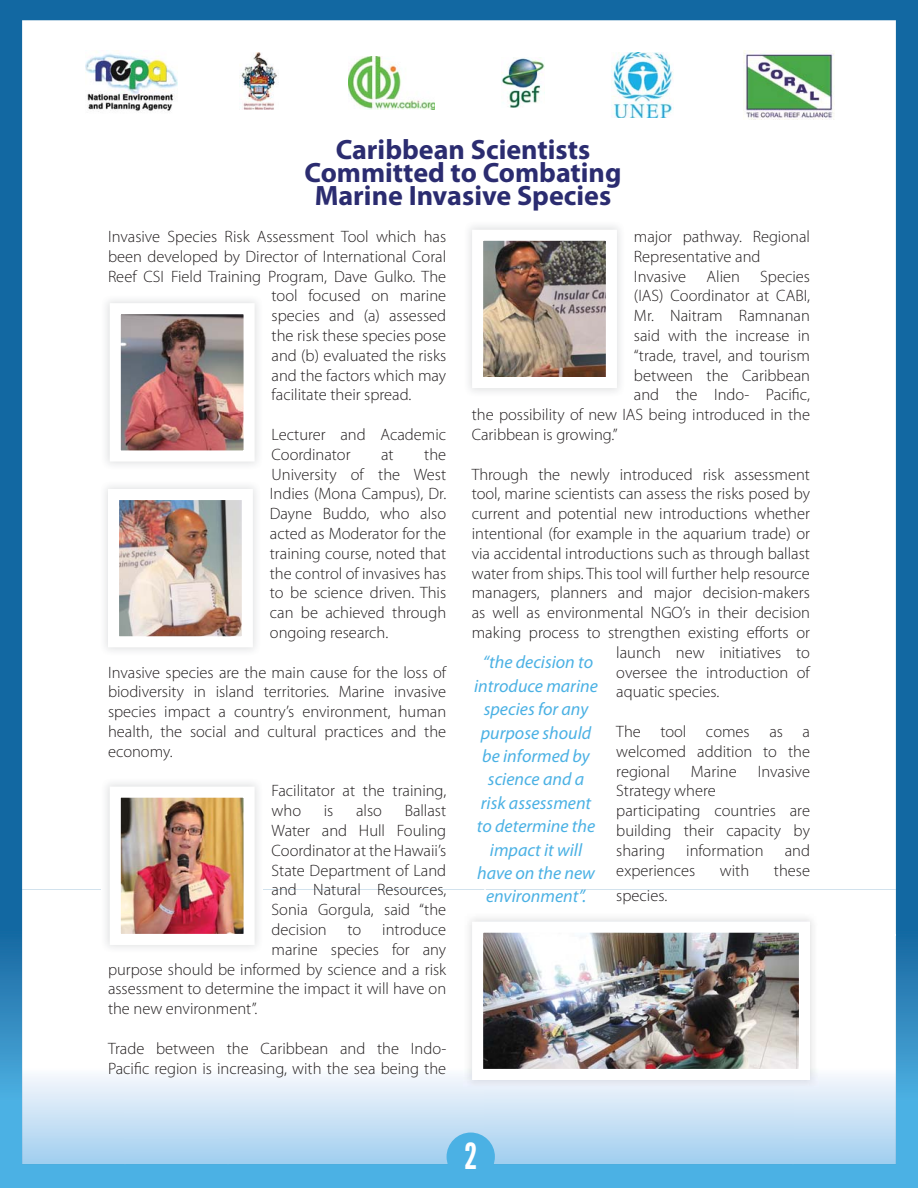
<style>
.page{position:relative;width:918px;height:1188px;background:#1268a2}
.page>*{position:absolute;margin:0;border:0;box-sizing:border-box;transform-origin:0 0}
.t1{font:36px "League Gothic";color:#fff}
.t2{font:700 28.05px/23.4px "Myriad Pro";color:#2b2c70;text-align:center}
.t3{font:italic 18px/23.4px "Myriad Pro";color:#4bb1e4;text-align:center}
.t4{font:300 16.5px/19.8px "Myriad Pro";color:#231f20}
</style>
<div class="page">
<svg style="left:0;top:950px;width:918px;height:238px;background:#46a9dc"></svg>
<div style="left:22px;top:20px;width:874px;height:869px;background:#fff"></div>
<img style="left:22px;top:889px;width:102px;height:275px">
<img style="left:228px;top:889px;width:256px;height:275px">
<div style="left:484px;top:889px;width:412px;height:46px;background:#fff"></div>
<img style="left:124px;top:953px;width:104px;height:211px">
<img style="left:794px;top:935px;width:102px;height:229px">
<img style="left:484px;top:1088px;width:310px;height:76px">
<img style="left:239px;top:53px;width:40px;height:57px">
<img style="left:501px;top:58px;width:44px;height:50px">
<img style="left:348px;top:56px;width:87px;height:53px">
<img style="left:611px;top:52px;width:63px;height:66px">
<img style="left:85px;top:50px;width:92px;height:67px">
<img style="left:743px;top:51px;width:92px;height:68px">
<div style="left:102px;top:295px;width:161px;height:175px;background:#fcfcfc"></div>
<img style="left:104px;top:298px;width:156px;height:169px">
<div style="left:100px;top:481px;width:161px;height:175px;background:#fcfcfc"></div>
<img style="left:102px;top:483px;width:156px;height:170px">
<div style="left:464px;top:221px;width:161px;height:175px;background:#fcfcfc"></div>
<img style="left:467px;top:224px;width:156px;height:170px">
<img style="left:464px;top:913px;width:354px;height:175px">
<img style="left:467px;top:916px;width:349px;height:170px">
<div style="left:102px;top:778px;width:161px;height:175px;background:#fcfcfc"></div>
<img style="left:104px;top:781px;width:156px;height:170px">
<div style="left:447px;top:1133px;width:48px;height:48px;background:#4bb1e4;border-radius:50%"></div>
<h2 class="t2" style="left:305px;top:139px;width:318px">Caribbean Scientists<br>Committed to Combating<br>Marine Invasive Species</h2>
<p class="t4" style="left:108px;top:228px;width:340px">Invasive Species Risk Assessment Tool which has</p>
<p class="t4" style="left:108px;top:247px;width:340px">been developed by Director of International Coral</p>
<p class="t4" style="left:108px;top:267px;width:340px">Reef CSI Field Training Program, Dave Gulko. The</p>
<p class="t4" style="left:272px;top:287px;width:176px">tool focused on marine</p>
<p class="t4" style="left:272px;top:307px;width:176px">species and (a) assessed</p>
<p class="t4" style="left:272px;top:327px;width:176px">the risk these species pose</p>
<p class="t4" style="left:272px;top:346px;width:176px">and (b) evaluated the risks</p>
<p class="t4" style="left:272px;top:366px;width:176px">and the factors which may</p>
<p class="t4" style="left:272px;top:386px;width:141px">facilitate their spread.</p>
<p class="t4" style="left:272px;top:426px;width:176px">Lecturer and Academic<br>Coordinator</p>
<p class="t4" style="left:634px;top:228px;width:178px">major pathway. Regional</p>
<p class="t4" style="left:634px;top:247px;width:128px">Representative and</p>
<p class="t4" style="left:634px;top:267px;width:178px">Invasive Alien Species</p>
<p class="t4" style="left:634px;top:287px;width:178px">(IAS) Coordinator at CABI,</p>
<p class="t4" style="left:634px;top:307px;width:178px">Mr. Naitram Ramnanan</p>
<p class="t4" style="left:634px;top:327px;width:178px">said with the increase in</p>
<p class="t4" style="left:634px;top:346px;width:178px">“trade, travel, and tourism</p>
<p class="t4" style="left:634px;top:366px;width:178px">between the Caribbean</p>
<p class="t4" style="left:634px;top:386px;width:178px">and the Indo- Pacific,</p>
<p class="t4" style="left:472px;top:406px;width:340px">the possibility of new IAS being introduced in the</p>
<p class="t4" style="left:472px;top:426px;width:147px">Caribbean is growing.”</p>
<p class="t4" style="left:472px;top:465px;width:340px">Through the newly introduced risk assessment</p>
<p class="t4" style="left:472px;top:485px;width:340px">tool, marine scientists can assess the risks posed by</p>
<p class="t4" style="left:472px;top:505px;width:340px">current and potential new introductions whether</p>
<p class="t4" style="left:472px;top:525px;width:340px">intentional (for example in the aquarium trade) or</p>
<p class="t4" style="left:472px;top:544px;width:340px">via accidental introductions such as through ballast</p>
<p class="t4" style="left:472px;top:564px;width:340px">water from ships. This tool will further help resource</p>
<p class="t4" style="left:472px;top:584px;width:340px">managers, planners and major decision-makers</p>
<p class="t4" style="left:472px;top:604px;width:340px">as well as environmental NGO’s in their decision</p>
<p class="t4" style="left:472px;top:624px;width:340px">making process to strengthen existing efforts or</p>
<p class="t4" style="left:616px;top:643px;width:195px">launch new initiatives to</p>
<p class="t4" style="left:616px;top:663px;width:195px">oversee the introduction of</p>
<p class="t4" style="left:616px;top:683px;width:105px">aquatic species.</p>
<p class="t4" style="left:616px;top:723px;width:195px;text-align:justify">The tool comes as a welcomed addition to the regional</p>
<p class="t4" style="left:270px;top:445px;width:178px;text-align:justify;text-indent:154px">the University of the West Indies (Mona Campus), Dr.<br>Dayne Buddo, who also acted as Moderator for the training course, noted that the control of invasives has to be science driven. This can be achieved through ongoing research.</p>
<p class="t4" style="left:108px;top:663px;width:340px;text-align:justify">Invasive species are the main cause for the loss of biodiversity in island territories. Marine invasive species impact a country’s environment, human health, the social and cultural practices and the economy.</p>
<p class="t4" style="left:272px;top:782px;width:176px">Facilitator at the training, who</p>
<p class="t4" style="left:381px;top:445px;width:14px">at</p>
<p class="t3" style="left:474px;top:651px;width:125px">“the decision to introduce marine species for any purpose should be informed by science and a risk assessment to determine the impact it will have on the new environment”.</p>
<p class="t4" style="left:691px;top:762px;width:47px">Marine</p>
<p class="t4" style="left:758px;top:762px;width:54px">Invasive</p>
<p class="t4" style="left:616px;top:782px;width:195px">Strategy where<br>participating countries are building their capacity by sharing</p>
<p class="t4" style="left:272px;top:802px;width:176px;text-align:justify;text-indent:133px">Ballast Water and Hull Fouling Coordinator at the Hawaii’s State Department of Land and Natural Resources, Sonia Gorgula, said “the decision</p>
<p class="t4" style="left:324px;top:802px;width:11px">is</p>
<p class="t4" style="left:356px;top:802px;width:27px">also</p>
<p class="t4" style="left:686px;top:841px;width:79px">information</p>
<p class="t4" style="left:785px;top:841px;width:27px">and</p>
<p class="t4" style="left:616px;top:861px;width:80px">experiences</p>
<p class="t4" style="left:720px;top:861px;width:31px">with</p>
<p class="t4" style="left:774px;top:861px;width:38px">these</p>
<p class="t4" style="left:616px;top:886px;width:52px">species.</p>
<p class="t4" style="left:348px;top:921px;width:15px">to</p>
<p class="t4" style="left:382px;top:921px;width:65px">introduce</p>
<p class="t4" style="left:272px;top:940px;width:176px">marine species for any</p>
<p class="t4" style="left:108px;top:960px;width:340px">purpose should be informed by science and a risk</p>
<p class="t4" style="left:108px;top:980px;width:340px">assessment to determine the impact it will have on</p>
<p class="t4" style="left:108px;top:1000px;width:151px">the new environment”.</p>
<p class="t4" style="left:108px;top:1039px;width:340px">Trade between the Caribbean and the Indo-<br>Pacific region is increasing, with the sea being the</p>
<h1 class="t1" style="left:465px;top:1136px;width:14px">2</h1>
</div>
